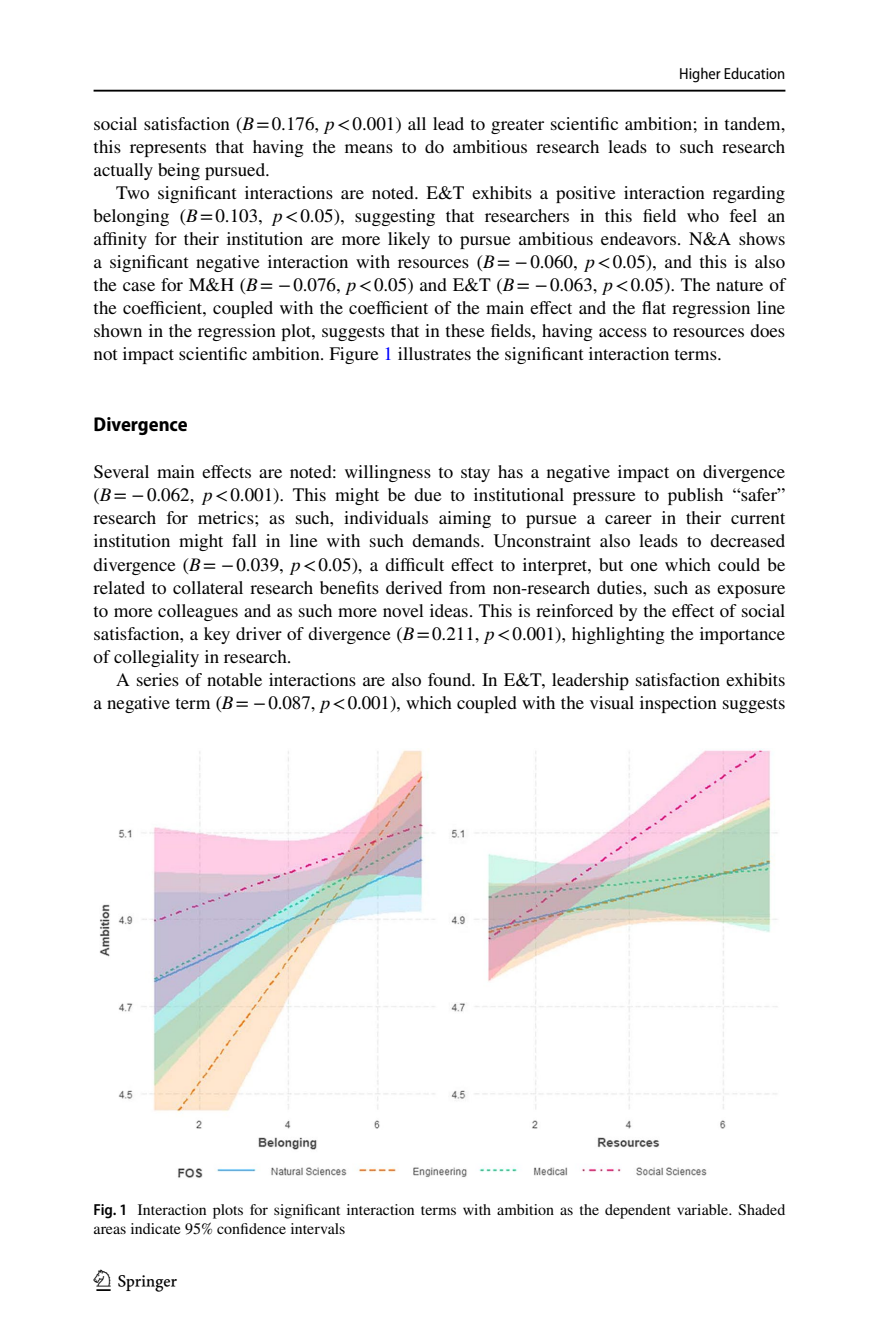
<style>
.page{position:relative;width:879px;height:1333px;background:#fff}
.page>*{position:absolute;margin:0;border:0;box-sizing:border-box;transform-origin:0 0}
.t1{font:30px "Springnew Regular 4";color:#000}
.t2{font:700 semi-condensed 20px "Myriad Pro";color:#000}
.t3{font:19px/23px "STIX";color:#000;text-align:justify}
.t4{font:16px/18.4px "STIX";color:#000}
.t5{font:semi-condensed 16px "Myriad Pro";color:#000}
.s1{font-style:italic}
.s2{color:#00f}
.s3{font-family:"Myriad Pro";font-weight:600;font-stretch:semi-condensed}
</style>
<div class="page">
<hr style="left:94px;top:90px;width:691px;height:2px;background:#000">
<img style="left:99px;top:748px;width:679px;height:430px">
<p class="t5" style="left:679px;top:65px;width:108px">Higher Education</p>
<p class="t3" style="left:94px;top:113px;width:693px">social satisfaction (<span class="s1">B</span>=0.176, <span class="s1">p</span>&lt;0.001) all lead to greater scientific ambition; in tandem, this represents that having the means to do ambitious research leads to such research actually being pursued.</p>
<p class="t3" style="left:94px;top:182px;width:693px;text-indent:23px">Two significant interactions are noted. E&amp;T exhibits a positive interaction regarding belonging (<span class="s1">B</span>=0.103, <span class="s1">p</span>&lt;0.05), suggesting that researchers in this field who feel an affinity for their institution are more likely to pursue ambitious endeavors. N&amp;A shows a significant negative interaction with resources (<span class="s1">B</span>= −0.060, <span class="s1">p</span>&lt;0.05), and this is also the case for M&amp;H (<span class="s1">B</span>= −0.076, <span class="s1">p</span>&lt;0.05) and E&amp;T (<span class="s1">B</span>= −0.063, <span class="s1">p</span>&lt;0.05). The nature of the coefficient, coupled with the coefficient of the main effect and the flat regression line shown in the regression plot, suggests that in these fields, having access to resources does not impact scientific ambition. Figure <span class="s2">1</span> illustrates the significant interaction terms.</p>
<p class="t2" style="left:94px;top:413px;width:95px">Divergence</p>
<p class="t3" style="left:94px;top:462px;width:693px">Several main effects are noted: willingness to stay has a negative impact on divergence (<span class="s1">B</span>= −0.062, <span class="s1">p</span>&lt;0.001). This might be due to institutional pressure to publish “safer” research for metrics; as such, individuals aiming to pursue a career in their current institution might fall in line with such demands. Unconstraint also leads to decreased divergence (<span class="s1">B</span>= −0.039, <span class="s1">p</span>&lt;0.05), a difficult effect to interpret, but one which could be related to collateral research benefits derived from non-research duties, such as exposure to more colleagues and as such more novel ideas. This is reinforced by the effect of social satisfaction, a key driver of divergence (<span class="s1">B</span>=0.211, <span class="s1">p</span>&lt;0.001), highlighting the importance of collegiality in research.</p>
<p class="t3" style="left:94px;top:669px;width:693px;text-align:right">A series of notable interactions are also found. In E&amp;T, leadership satisfaction exhibits<br>a negative term (<span class="s1">B</span>= −0.087, <span class="s1">p</span>&lt;0.001), which coupled with the visual inspection suggests</p>
<p class="t4" style="left:94px;top:1201px;width:693px"><span class="s3">Fig. 1</span> Interaction plots for significant interaction terms with ambition as the dependent variable. Shaded areas indicate 95% confidence intervals</p>
<h1 class="t1" style="left:96px;top:1269px;width:83px">1 3</h1>
</div>
